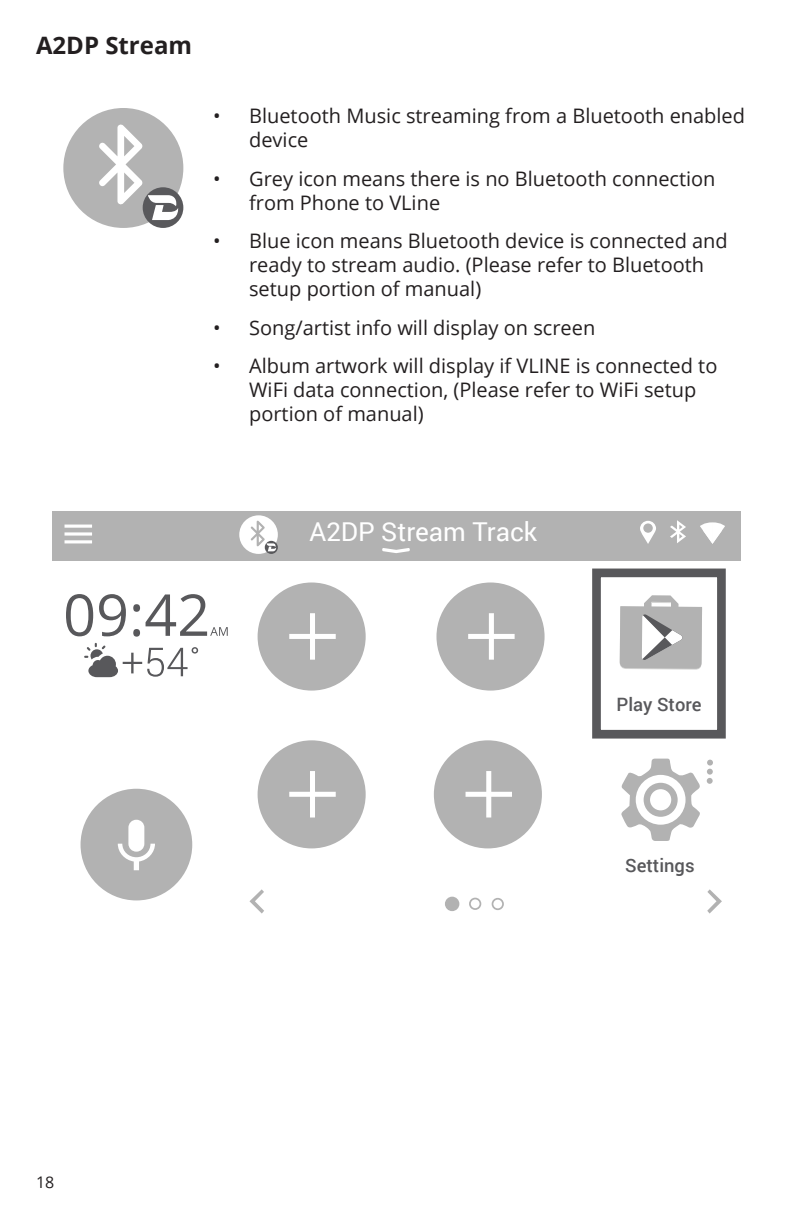
<style>
.page{position:relative;width:792px;height:1224px;background:#fff}
.page>*{position:absolute;margin:0;border:0;box-sizing:border-box;transform-origin:0 0}
.t1{font:26px "Roboto";color:#fff}
.t2{font:700 24px "Open Sans";color:#231f20}
.t3{font:20px/24px "Open Sans";color:#231f20}
.t4{font:500 18.4px "Roboto";color:#58585b}
.t5{font:16px "Open Sans";color:#231f20}
</style>
<div class="page">
<div style="left:52px;top:511px;width:688px;height:49px;background:#b2b2b2"></div>
<hr style="left:382px;top:548px;width:28px;height:3px;background:#fff">
<hr style="left:65px;top:540px;width:27px;height:3px;background:#fff">
<svg style="left:65px;top:532px;width:27px;height:4px"></svg>
<hr style="left:65px;top:525px;width:27px;height:3px;background:#fff">
<svg style="left:640px;top:521px;width:16px;height:23px"></svg>
<svg style="left:670px;top:520px;width:16px;height:23px"></svg>
<svg style="left:700px;top:522px;width:25px;height:22px"></svg>
<svg style="left:81px;top:789px;width:111px;height:111px"></svg>
<svg style="left:66px;top:594px;width:27px;height:42px"></svg>
<svg style="left:99px;top:594px;width:27px;height:42px"></svg>
<svg style="left:133px;top:604px;width:7px;height:33px"></svg>
<svg style="left:146px;top:594px;width:82px;height:42px"></svg>
<svg style="left:84px;top:643px;width:114px;height:34px"></svg>
<svg style="left:258px;top:583px;width:108px;height:108px"></svg>
<svg style="left:436px;top:583px;width:109px;height:108px"></svg>
<svg style="left:258px;top:740px;width:108px;height:108px"></svg>
<svg style="left:434px;top:740px;width:108px;height:108px"></svg>
<svg style="left:621px;top:759px;width:79px;height:82px"></svg>
<svg style="left:707px;top:760px;width:6px;height:24px"></svg>
<svg style="left:249px;top:889px;width:15px;height:25px"></svg>
<svg style="left:707px;top:889px;width:15px;height:25px"></svg>
<div style="left:445px;top:897px;width:14px;height:14px;background:#b2b2b2;border-radius:50%"></div>
<div style="left:469px;top:898px;width:12px;height:12px;border:2px solid #b2b2b2;border-radius:50%"></div>
<div style="left:492px;top:898px;width:12px;height:12px;border:2px solid #b2b2b2;border-radius:50%"></div>
<div style="left:592px;top:569px;width:134px;height:170px;border:9px solid #58585b"></div>
<svg style="left:620px;top:595px;width:82px;height:75px"></svg>
<div style="left:239px;top:515px;width:39px;height:39px;background:#fff;border-radius:50%"></div>
<svg style="left:265px;top:541px;width:13px;height:13px"></svg>
<svg style="left:250px;top:520px;width:27px;height:31px"></svg>
<div style="left:63px;top:108px;width:120px;height:120px;background:#b3b3b3;border-radius:50%"></div>
<div style="left:143px;top:187px;width:40px;height:41px;background:#59595c;border-radius:50%"></div>
<svg style="left:99px;top:123px;width:80px;height:97px"></svg>
<p class="t2" style="left:36px;top:29px;width:158px">A2DP Stream</p>
<p class="t3" style="left:249px;top:104px;width:497px;text-indent:-36px">• Bluetooth Music streaming from a Bluetooth enabled device</p>
<p class="t3" style="left:249px;top:166px;width:468px;text-indent:-36px">• Grey icon means there is no Bluetooth connection from Phone to VLine</p>
<p class="t3" style="left:249px;top:228px;width:480px;text-indent:-36px">• Blue icon means Bluetooth device is connected and ready to stream audio. (Please refer to Bluetooth setup portion of manual)</p>
<p class="t3" style="left:213px;top:315px;width:384px">• Song/artist info will display on screen</p>
<p class="t3" style="left:249px;top:353px;width:470px;text-indent:-36px">• Album artwork will display if VLINE is connected to<br>WiFi data connection, (Please refer to WiFi setup portion of manual)</p>
<h1 class="t1" style="left:309px;top:513px;width:229px">A2DP Stream Track</h1>
<p class="t4" style="left:617px;top:691px;width:86px">Play Store</p>
<p class="t4" style="left:625px;top:853px;width:71px">Settings</p>
<p class="t5" style="left:36px;top:1171px;width:20px">18</p>
</div>
